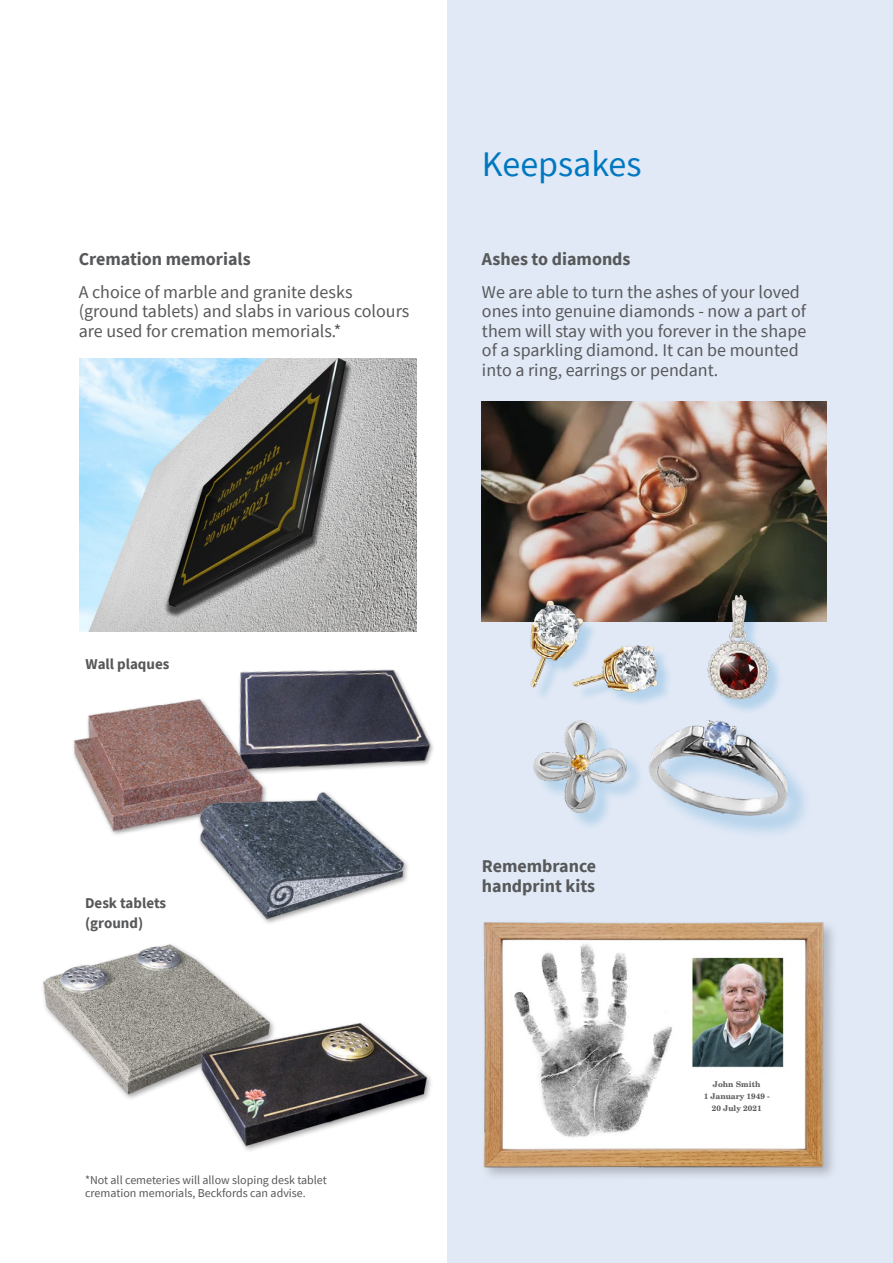
<style>
.page{position:relative;width:893px;height:1263px;background:#fff}
.page>*{position:absolute;margin:0;border:0;box-sizing:border-box;transform-origin:0 0}
.t1{font:36px "Source Sans Pro";color:#0078c0}
.t2{font:18px/19.5px "Source Sans Pro";color:#57585a}
.t3{font:700 18px/19.5px "Source Sans Pro";color:#57585a}
.t4{font:700 15px/19.5px "Source Sans Pro";color:#57585a}
.t5{font:12px/13.5px "Source Sans Pro";color:#57585a}
.t6{font:700 7.8px/11.7px "Century Schoolbook BT";color:#57585a;text-align:center}
</style>
<div class="page">
<div style="left:447px;top:0;width:446px;height:1263px;background:#e1e9f6"></div>
<img style="left:79px;top:359px;width:338px;height:272px">
<img style="left:482px;top:402px;width:344px;height:220px">
<div style="left:653px;top:724px;width:159px;height:117px;background:#0078c0;opacity:.2"></div>
<img style="left:649px;top:720px;width:143px;height:121px">
<div style="left:534px;top:603px;width:139px;height:105px;background:#0078c0;opacity:.2"></div>
<img style="left:528px;top:596px;width:134px;height:135px">
<div style="left:536px;top:723px;width:109px;height:109px;background:#e1e9f6"></div>
<img style="left:528px;top:710px;width:108px;height:111px">
<div style="left:710px;top:599px;width:74px;height:116px;background:#0078c0;opacity:.2"></div>
<img style="left:686px;top:596px;width:104px;height:104px">
<img style="left:222px;top:630px;width:212px;height:137px">
<img style="left:43px;top:944px;width:188px;height:155px">
<div style="left:481px;top:919px;width:357px;height:263px;background:#57585a;opacity:.35"></div>
<img style="left:482px;top:921px;width:344px;height:248px">
<img style="left:73px;top:683px;width:199px;height:152px">
<img style="left:189px;top:767px;width:219px;height:156px">
<img style="left:189px;top:987px;width:242px;height:164px">
<p class="t3" style="left:79px;top:249px;width:174px">Cremation memorials</p>
<p class="t2" style="left:79px;top:282px;width:332px">A choice of marble and granite desks (ground tablets) and slabs in various colours are used for cremation memorials.*</p>
<h1 class="t1" style="left:482px;top:141px;width:161px">Keepsakes</h1>
<p class="t3" style="left:482px;top:249px;width:150px">Ashes to diamonds</p>
<p class="t2" style="left:482px;top:282px;width:326px">We are able to turn the ashes of your loved ones into genuine diamonds - now a part of them will stay with you forever in the shape of a sparkling diamond. It can be mounted into a ring, earrings or pendant.</p>
<p class="t4" style="left:86px;top:654px;width:85px">Wall plaques</p>
<p class="t4" style="left:85px;top:893px;width:83px">Desk tablets (ground)</p>
<p class="t5" style="left:85px;top:1173px;width:243px">*Not all cemeteries will allow sloping desk tablet cremation memorials, Beckfords can advise.</p>
<p class="t3" style="left:482px;top:856px;width:116px">Remembrance handprint kits</p>
<p class="t6" style="left:704px;top:1078px;width:68px">John Smith<br>1 January 1949 -<br>20 July 2021</p>
</div>
